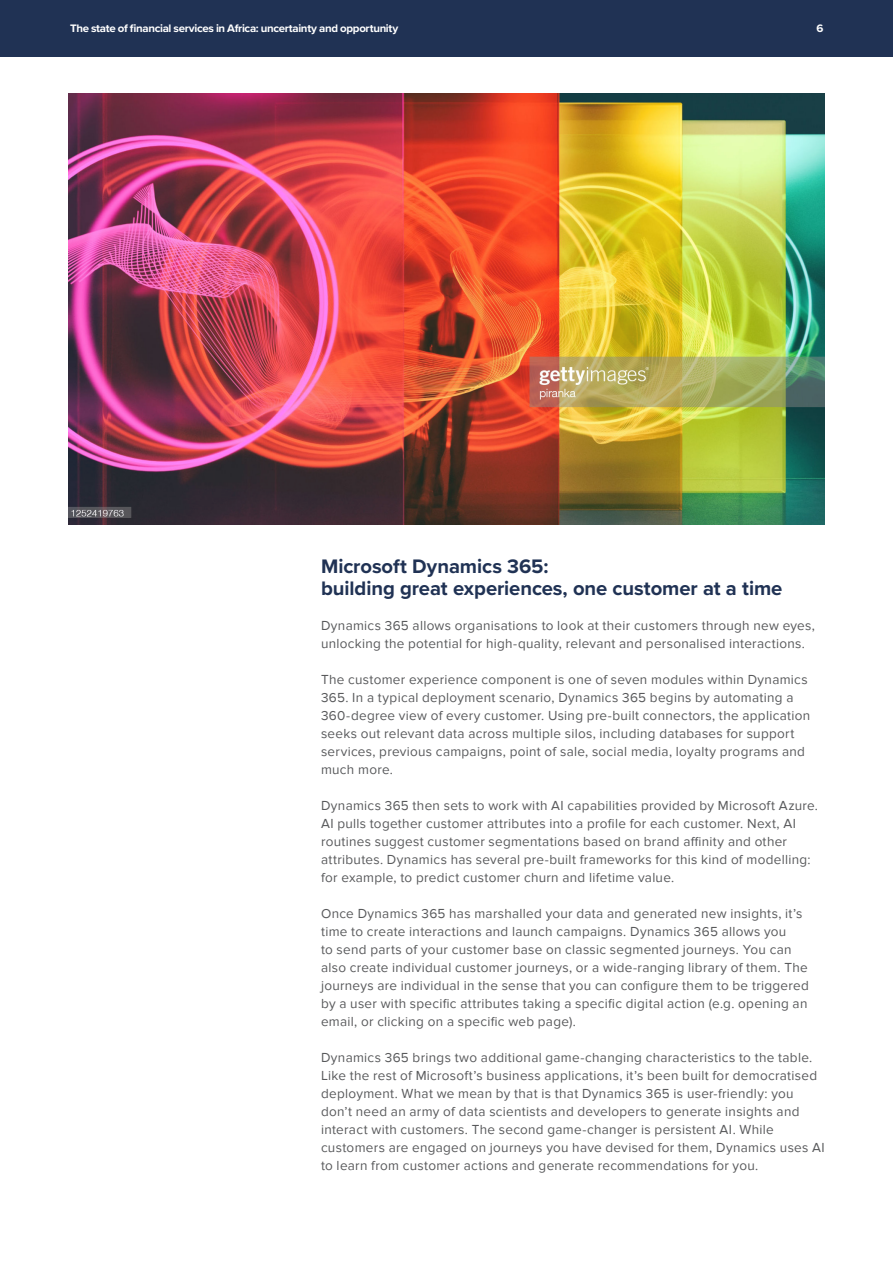
<style>
.page{position:relative;width:893px;height:1263px;background:#fff}
.page>*{position:absolute;margin:0;border:0;box-sizing:border-box;transform-origin:0 0}
.Crosshead{font:700 20.25px/22.5px "Proxima Nova";letter-spacing:-.005em;color:#203254}
.Body{font:13.5px/18px "Proxima Nova";letter-spacing:.02em;color:#58595b}
.t1{font:700 11.25px "Proxima Nova";letter-spacing:-.025em;color:#fff}
</style>
<div class="page">
<div style="left:0;top:0;width:893px;height:56px;background:#203254"></div>
<img style="left:68px;top:94px;width:757px;height:430px">
<p class="t1" style="left:70px;top:20px;width:330px">The state of financial services in Africa: uncertainty and opportunity</p>
<p class="t1" style="left:816px;top:20px;width:8px">6</p>
<p class="Crosshead" style="left:321px;top:554px;width:463px">Microsoft Dynamics 365:<br>building great experiences, one customer at a time</p>
<p class="Body" style="left:321px;top:617px;width:495px">Dynamics 365 allows organisations to look at their customers through new eyes, unlocking the potential for high-quality, relevant and personalised interactions.</p>
<p class="Body" style="left:321px;top:671px;width:491px">The customer experience component is one of seven modules within Dynamics 365. In a typical deployment scenario, Dynamics 365 begins by automating a 360-degree view of every customer. Using pre-built connectors, the application seeks out relevant data across multiple silos, including databases for support services, previous campaigns, point of sale, social media, loyalty programs and much more.</p>
<p class="Body" style="left:321px;top:797px;width:498px">Dynamics 365 then sets to work with AI capabilities provided by Microsoft Azure.<br>AI pulls together customer attributes into a profile for each customer. Next, AI routines suggest customer segmentations based on brand affinity and other attributes. Dynamics has several pre-built frameworks for this kind of modelling: for example, to predict customer churn and lifetime value.</p>
<p class="Body" style="left:321px;top:905px;width:489px">Once Dynamics 365 has marshalled your data and generated new insights, it’s time to create interactions and launch campaigns. Dynamics 365 allows you<br>to send parts of your customer base on classic segmented journeys. You can also create individual customer journeys, or a wide-ranging library of them. The journeys are individual in the sense that you can configure them to be triggered by a user with specific attributes taking a specific digital action (e.g. opening an email, or clicking on a specific web page).</p>
<p class="Body" style="left:321px;top:1049px;width:505px">Dynamics 365 brings two additional game-changing characteristics to the table.<br>Like the rest of Microsoft’s business applications, it’s been built for democratised deployment. What we mean by that is that Dynamics 365 is user-friendly: you don’t need an army of data scientists and developers to generate insights and interact with customers. The second game-changer is persistent AI. While customers are engaged on journeys you have devised for them, Dynamics uses AI to learn from customer actions and generate recommendations for you.</p>
</div>
